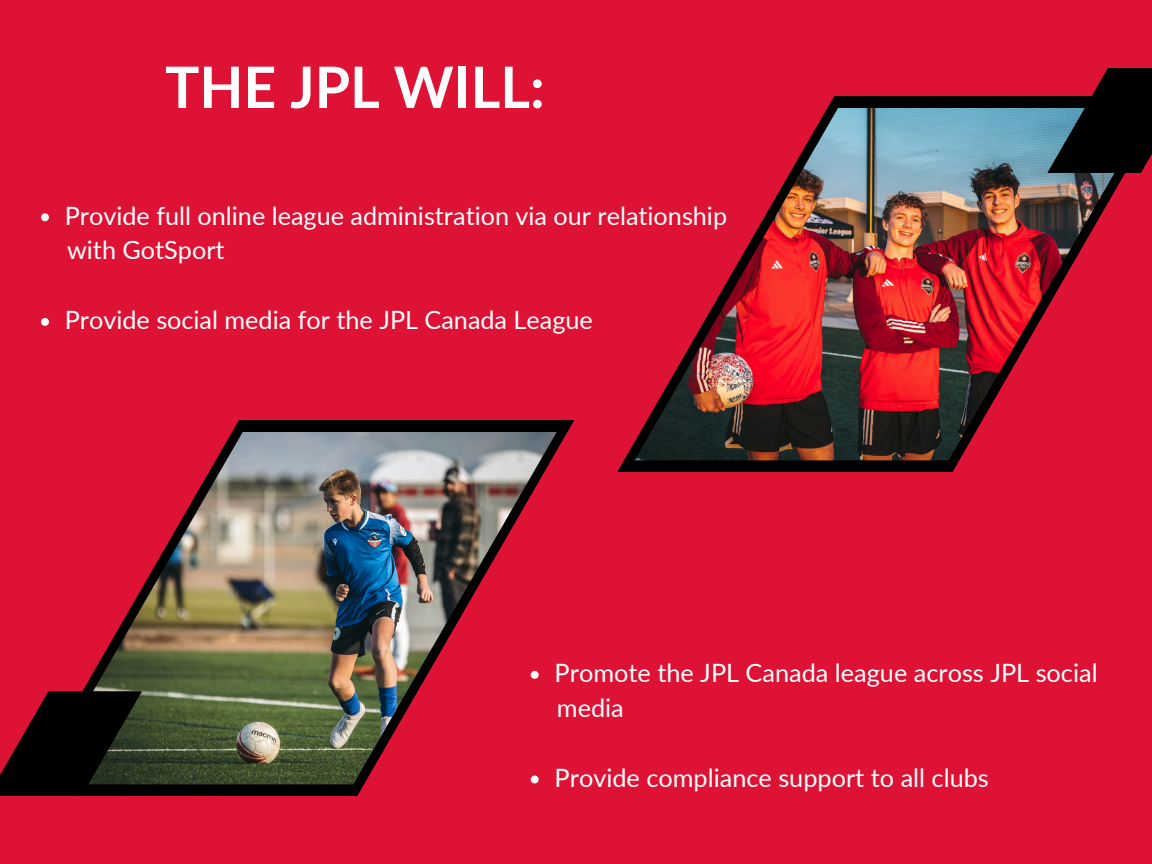
<style>
.page{position:relative;width:1152px;height:864px;background:#dd1234}
.page>*{position:absolute;margin:0;border:0;box-sizing:border-box;transform-origin:0 0}
.t1{font:700 57.15px "Lato";color:#fff}
.t2{font:25.35px "Lato";color:#fff}
.t3{font:25.2px "Lato";color:#fff}
</style>
<div class="page">
<svg style="left:617px;top:96px;width:431px;height:376px"></svg>
<img style="left:635px;top:108px;width:490px;height:352px">
<svg style="left:142px;top:420px;width:432px;height:376px"></svg>
<img style="left:48px;top:432px;width:509px;height:352px">
<svg style="left:0;top:692px;width:142px;height:104px;background:#250c0d"></svg>
<svg style="left:1048px;top:68px;width:104px;height:105px;background:#2a141b"></svg>
<svg style="left:41px;top:213px;width:8px;height:8px"></svg>
<svg style="left:41px;top:318px;width:8px;height:8px"></svg>
<svg style="left:531px;top:671px;width:8px;height:8px"></svg>
<svg style="left:531px;top:776px;width:8px;height:7px"></svg>
<p class="t1" style="left:165px;top:52px;width:381px">THE JPL WILL:</p>
<p class="t3" style="left:65px;top:200px;width:664px">Provide full online league administration via our relationship</p>
<p class="t3" style="left:67px;top:235px;width:159px">with GotSport</p>
<p class="t3" style="left:65px;top:304px;width:530px">Provide social media for the JPL Canada League</p>
<p class="t2" style="left:555px;top:657px;width:545px">Promote the JPL Canada league across JPL social</p>
<p class="t2" style="left:557px;top:692px;width:68px">media</p>
<p class="t2" style="left:555px;top:762px;width:436px">Provide compliance support to all clubs</p>
</div>
